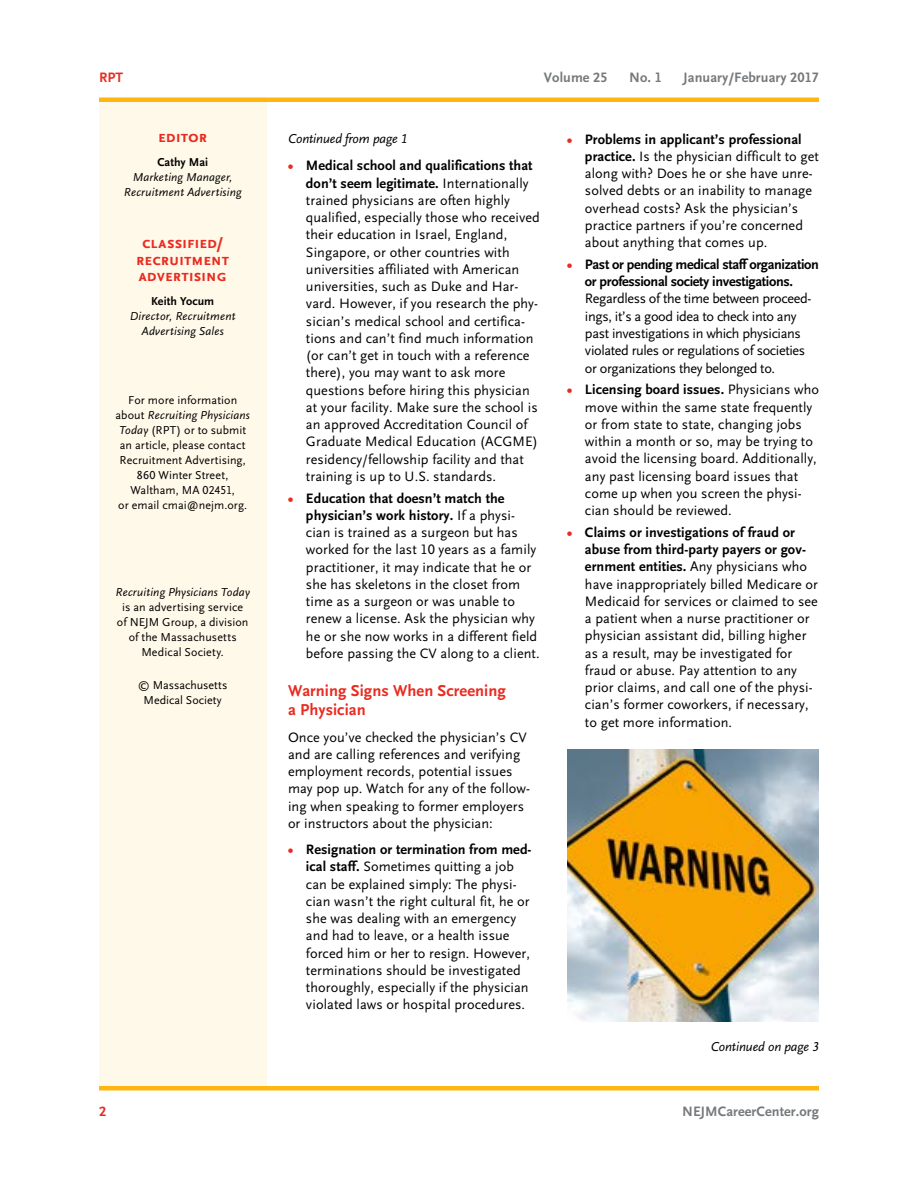
<style>
.page{position:relative;width:918px;height:1188px;background:#fff}
.page>*{position:absolute;margin:0;border:0;box-sizing:border-box;transform-origin:0 0}
.t1{font:700 16.5px/16.5px "OTNEJM Scala Sans LF Cap";letter-spacing:-.005em;color:#e92b20;text-align:center}
.t2{font:700 16.5px/19.8px "OTNEJM Scala Sans LF";letter-spacing:.005em;color:#e92b20}
.t3{font:14.25px/17.2px "OTNEJM Scala Sans LF";letter-spacing:.005em;color:#000}
.t4{font:14.25px/17.2px "OTNEJM Scala Sans LF";letter-spacing:-.025em;color:#000}
.t5{font:700 14.25px/17.2px "OTNEJM Scala Sans LF";letter-spacing:-.025em;color:#000;text-align:center}
.t6{font:700 14.25px "OTNEJM Scala Sans LF";letter-spacing:.005em;color:#76797c}
.t7{font:700 14.25px "OTNEJM Scala Sans LF";color:#e92b20}
.t8{font:italic 13.5px "OTNEJM Scala Sans LF";letter-spacing:-.01em;color:#000}
.t9{font:12px/15px "OTNEJM Scala Sans LF";letter-spacing:.01em;color:#000;text-align:center}
.t10{font:italic 12px/15px "OTNEJM Scala Sans LF";letter-spacing:.015em;color:#000;text-align:center}
.t11{font:700 12px "OTNEJM Scala Sans LF";letter-spacing:.005em;color:#000}
.s1{font-style:italic}
.s2{font-weight:700;color:#e92b20}
.s3{font-weight:700}
.s4{color:#e92b20}
</style>
<div class="page">
<div style="left:99px;top:98px;width:167px;height:992px;background:#fff9ea"></div>
<hr style="left:99px;top:98px;width:720px;height:4px;background:#ffb610">
<hr style="left:99px;top:1086px;width:720px;height:4px;background:#ffb610">
<img style="left:567px;top:749px;width:252px;height:273px">
<p class="t7" style="left:99px;top:70px;width:26px">RPT</p>
<p class="t6" style="left:544px;top:70px;width:65px">Volume 25</p>
<p class="t6" style="left:629px;top:70px;width:34px">No. 1</p>
<p class="t6" style="left:684px;top:70px;width:137px">January/February 2017</p>
<p class="t1" style="left:158px;top:128px;width:51px">editor</p>
<p class="t11" style="left:157px;top:155px;width:52px">Cathy Mai</p>
<p class="t10" style="left:124px;top:169px;width:119px">Marketing Manager,<br>Recruitment Advertising</p>
<p class="t1" style="left:136px;top:235px;width:94px">classified/ recruitment advertising</p>
<p class="t11" style="left:151px;top:295px;width:65px">Keith Yocum</p>
<p class="t10" style="left:130px;top:309px;width:108px">Director, Recruitment<br>Advertising Sales</p>
<p class="t9" style="left:115px;top:393px;width:136px">For more information about <span class="s1">Recruiting Physicians<br>Today</span> (RPT) or to submit an article, please contact<br>Recruitment Advertising,<br>860 Winter Street,<br>Waltham, MA 02451,<br>or email cmai@nejm.org.</p>
<p class="t10" style="left:116px;top:585px;width:136px">Recruiting Physicians Today</p>
<p class="t9" style="left:117px;top:600px;width:133px">is an advertising service of NEJM Group, a division of the Massachusetts<br>Medical Society<span class="s1">.</span></p>
<p class="t9" style="left:138px;top:678px;width:91px">© Massachusetts<br>Medical Society</p>
<p class="t8" style="left:288px;top:131px;width:121px">Continued from page 1</p>
<p class="t3" style="left:306px;top:157px;width:235px;text-indent:-18px"><span class="s2">•</span> <span class="s3">Medical school and qualifications that don’t seem legitimate.</span> Internationally trained physicians are often highly qualified, especially those who received their education in Israel, England, Singapore, or other countries with universities affiliated with American universities, such as Duke and Har&shy;vard. However, if you research the phy&shy;sician’s medical school and certifica&shy;tions and can’t find much information (or can’t get in touch with a reference there), you may want to ask more questions before hiring this physician at your facility. Make sure the school is an approved Accreditation Council of Graduate Medical Education (ACGME) residency/fellowship facility and that training is up to U.S. standards.</p>
<p class="t3" style="left:306px;top:490px;width:235px;text-indent:-18px"><span class="s2">•</span> <span class="s3">Education that doesn’t match the physician’s work history.</span> If a physi&shy;cian is trained as a surgeon but has worked for the last 10 years as a family practitioner, it may indicate that he or she has skeletons in the closet from time as a surgeon or was unable to renew a license. Ask the physician why he or she now works in a different field before passing the CV along to a client.</p>
<p class="t2" style="left:288px;top:681px;width:219px">Warning Signs When Screening a Physician</p>
<p class="t3" style="left:288px;top:729px;width:244px">Once you’ve checked the physician’s CV and are calling references and verifying employment records, potential issues may pop up. Watch for any of the follow&shy;ing when speaking to former employers or instructors about the physician:</p>
<p class="t3" style="left:306px;top:841px;width:227px;text-indent:-18px"><span class="s2">•</span> <span class="s3">Resignation or termination from med&shy;ical staff.</span> Sometimes quitting a job can be explained simply: The physi&shy;cian wasn’t the right cultural fit, he or she was dealing with an emergency and had to leave, or a health issue forced him or her to resign. However, terminations should be investigated thoroughly, especially if the physician violated laws or hospital procedures.</p>
<p class="t3" style="left:585px;top:131px;width:235px;text-indent:-18px"><span class="s2">•</span> <span class="s3">Problems in applicant’s professional practice.</span> Is the physician difficult to get along with? Does he or she have unre&shy;solved debts or an inability to manage overhead costs? Ask the physician’s practice partners if you’re concerned about anything that comes up.</p>
<p class="t5" style="left:567px;top:256px;width:253px"><span class="s4">•</span> Past or pending medical staff organization or professional society investigations.</p>
<p class="t4" style="left:585px;top:291px;width:228px">Regardless of the time between proceed&shy;ings, it’s a good idea to check into any past investigations in which physicians violated rules or regulations of societies or organizations they belonged to.</p>
<p class="t3" style="left:585px;top:381px;width:236px;text-indent:-18px"><span class="s2">•</span> <span class="s3">Licensing board issues.</span> Physicians who move within the same state frequently or from state to state, changing jobs within a month or so, may be trying to avoid the licensing board. Additionally, any past licensing board issues that come up when you screen the physi&shy;cian should be reviewed.</p>
<p class="t3" style="left:585px;top:524px;width:235px;text-indent:-18px"><span class="s2">•</span> <span class="s3">Claims or investigations of fraud or abuse from third-party payers or gov&shy;ernment entities.</span> Any physicians who have inappropriately billed Medicare or Medicaid for services or claimed to see a patient when a nurse practitioner or physician assistant did, billing higher as a result, may be investigated for fraud or abuse. Pay attention to any prior claims, and call one of the physi&shy;cian’s former coworkers, if necessary, to get more information.</p>
<p class="t8" style="left:711px;top:1040px;width:110px">Continued on page 3</p>
<p class="t7" style="left:99px;top:1104px;width:9px">2</p>
<p class="t6" style="left:682px;top:1104px;width:138px">NEJMCareerCenter.org</p>
</div>
